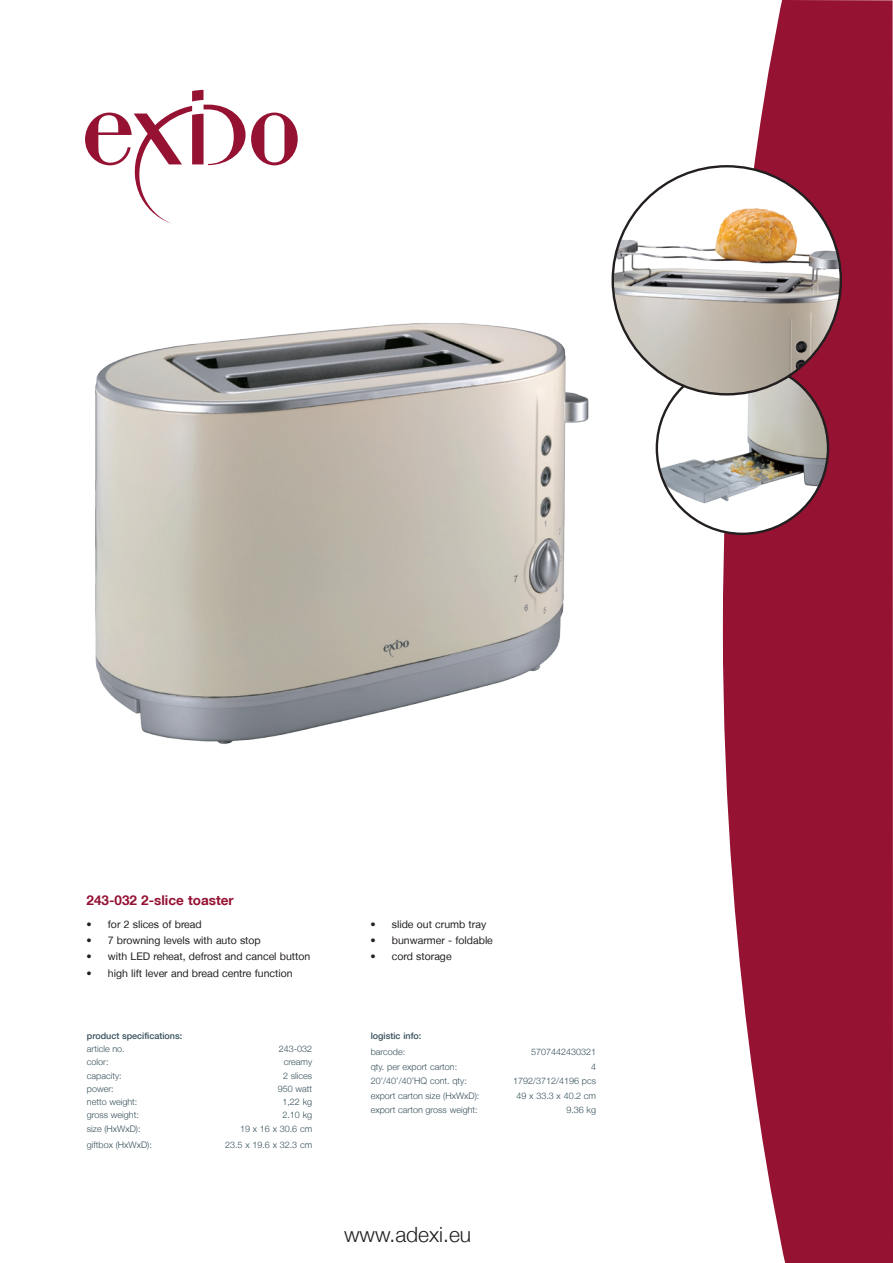
<style>
.page{position:relative;width:893px;height:1263px;background:#fff}
.page>*{position:absolute;margin:0;border:0;box-sizing:border-box;transform-origin:0 0}
.t1{font:300 21px "Helvetica Neue LT";color:#231f20}
.t2{font:700 13.5px "Helvetica Neue LT";color:#951233}
.t3{font:10.5px "Helvetica Neue LT";color:#231f20}
.t4{font:300 9px "Helvetica Neue LT";color:#36505b}
.t5{font:500 9px "Helvetica Neue LT";color:#36505b}
</style>
<div class="page">
<svg style="left:723px;top:0;width:170px;height:1263px;background:#a12d4a"></svg>
<img style="left:95px;top:323px;width:494px;height:421px">
<div style="left:657px;top:363px;width:171px;height:171px;background:#fff;border-radius:50%"></div>
<img style="left:657px;top:394px;width:171px;height:110px">
<div style="left:613px;top:166px;width:228px;height:228px;background:#fff;border-radius:50%"></div>
<img style="left:613px;top:205px;width:228px;height:189px">
<svg style="left:85px;top:90px;width:213px;height:134px"></svg>
<h2 class="t2" style="left:87px;top:892px;width:149px">243-032 2-slice toaster</h2>
<p class="t3" style="left:87px;top:918px;width:117px">• for 2 slices of bread</p>
<p class="t3" style="left:87px;top:934px;width:176px">• 7 browning levels with auto stop</p>
<p class="t3" style="left:87px;top:950px;width:225px">• with LED reheat, defrost and cancel button</p>
<p class="t3" style="left:87px;top:967px;width:208px">• high lift lever and bread centre function</p>
<p class="t5" style="left:87px;top:1030px;width:97px">product specifications:</p>
<p class="t4" style="left:87px;top:1043px;width:39px">article no.</p>
<p class="t4" style="left:279px;top:1043px;width:35px">243-032</p>
<p class="t4" style="left:87px;top:1057px;width:23px">color:</p>
<p class="t4" style="left:284px;top:1057px;width:30px">creamy</p>
<p class="t4" style="left:87px;top:1070px;width:36px">capacity:</p>
<p class="t4" style="left:283px;top:1070px;width:31px">2 slices</p>
<p class="t4" style="left:87px;top:1083px;width:28px">power:</p>
<p class="t4" style="left:278px;top:1083px;width:36px">950 watt</p>
<p class="t4" style="left:87px;top:1096px;width:52px">netto weight:</p>
<p class="t4" style="left:282px;top:1096px;width:31px">1,22 kg</p>
<p class="t4" style="left:87px;top:1110px;width:54px">gross weight:</p>
<p class="t4" style="left:282px;top:1110px;width:31px">2.10 kg</p>
<p class="t4" style="left:87px;top:1123px;width:55px">size (HxWxD):</p>
<p class="t4" style="left:240px;top:1123px;width:74px">19 x 16 x 30.6 cm</p>
<p class="t4" style="left:87px;top:1139px;width:67px">giftbox (HxWxD):</p>
<p class="t4" style="left:225px;top:1139px;width:89px">23.5 x 19.6 x 32.3 cm</p>
<p class="t3" style="left:371px;top:918px;width:117px">• slide out crumb tray</p>
<p class="t3" style="left:371px;top:934px;width:124px">• bunwarmer - foldable</p>
<p class="t3" style="left:371px;top:950px;width:83px">• cord storage</p>
<p class="t5" style="left:371px;top:1030px;width:52px">logistic info:</p>
<p class="t4" style="left:371px;top:1046px;width:36px">barcode:</p>
<p class="t4" style="left:531px;top:1046px;width:67px">5707442430321</p>
<p class="t4" style="left:371px;top:1061px;width:88px">qty. per export carton:</p>
<p class="t4" style="left:591px;top:1061px;width:7px">4</p>
<p class="t4" style="left:371px;top:1075px;width:98px">20’/40’/40’HQ cont. qty:</p>
<p class="t4" style="left:513px;top:1075px;width:84px">1792/3712/4196 pcs</p>
<p class="t4" style="left:371px;top:1090px;width:110px">export carton size (HxWxD):</p>
<p class="t4" style="left:516px;top:1090px;width:81px">49 x 33.3 x 40.2 cm</p>
<p class="t4" style="left:371px;top:1105px;width:108px">export carton gross weight:</p>
<p class="t4" style="left:566px;top:1105px;width:31px">9.36 kg</p>
<h1 class="t1" style="left:344px;top:1221px;width:129px">www.adexi.eu</h1>
</div>
